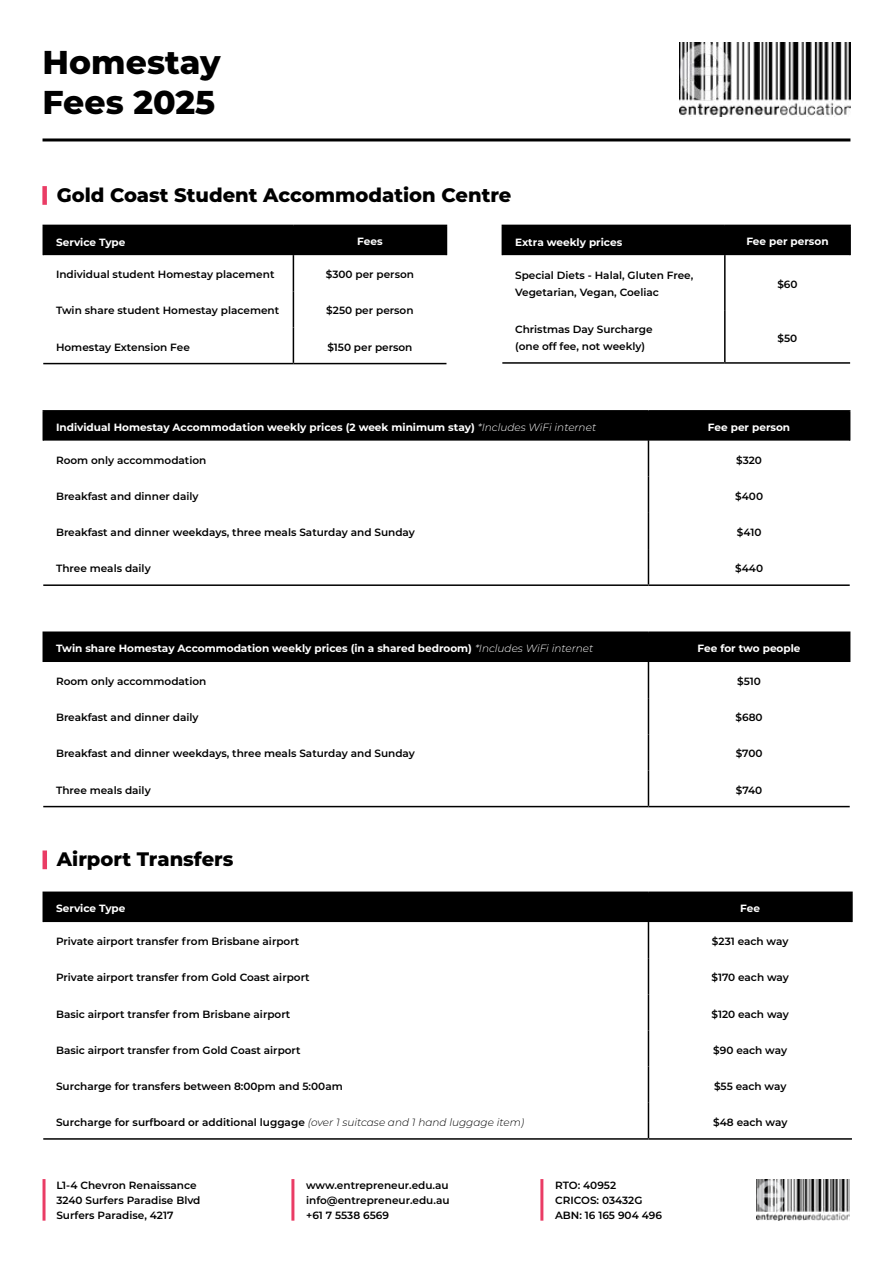
<style>
.page{position:relative;width:893px;height:1263px;background:#fff}
.page>*{position:absolute;margin:0;border:0;box-sizing:border-box;transform-origin:0 0}
.t1{font:800 33px/39.6px "Montserrat";color:#000}
.t2{font:800 19.5px "Montserrat";color:#000}
.t3{font:600 10.5px/15px "Montserrat";color:#000}
.t4{font:700 10.5px "Montserrat";color:#fff}
.s1{font-weight:300;font-style:italic}
</style>
<div class="page">
<div style="left:42px;top:186px;width:5px;height:19px;background:#ea3c65"></div>
<hr style="left:43px;top:850px;width:4px;height:19px;background:#ea3c65">
<hr style="left:43px;top:410px;width:605px;height:2px;background:#000">
<hr style="left:648px;top:410px;width:202px;height:2px;background:#000">
<div style="left:43px;top:411px;width:807px;height:30px;background:#000"></div>
<hr style="left:648px;top:441px;width:1px;height:36px;background:#000">
<hr style="left:648px;top:477px;width:1px;height:36px;background:#000">
<hr style="left:648px;top:513px;width:1px;height:36px;background:#000">
<hr style="left:648px;top:549px;width:1px;height:35px;background:#000">
<hr style="left:43px;top:584px;width:605px;height:2px;background:#000">
<hr style="left:648px;top:584px;width:202px;height:2px;background:#000">
<hr style="left:43px;top:631px;width:605px;height:2px;background:#000">
<hr style="left:648px;top:631px;width:202px;height:2px;background:#000">
<div style="left:43px;top:632px;width:807px;height:30px;background:#000"></div>
<hr style="left:648px;top:662px;width:1px;height:36px;background:#000">
<hr style="left:648px;top:698px;width:1px;height:36px;background:#000">
<hr style="left:648px;top:734px;width:1px;height:36px;background:#000">
<hr style="left:648px;top:770px;width:1px;height:36px;background:#000">
<hr style="left:43px;top:806px;width:605px;height:1px;background:#000">
<hr style="left:648px;top:806px;width:202px;height:1px;background:#000">
<div style="left:43px;top:225px;width:404px;height:30px;background:#000"></div>
<hr style="left:293px;top:255px;width:1px;height:36px;background:#000">
<hr style="left:293px;top:291px;width:1px;height:36px;background:#000">
<hr style="left:293px;top:327px;width:1px;height:36px;background:#000">
<hr style="left:43px;top:363px;width:250px;height:1px;background:#000">
<hr style="left:293px;top:363px;width:153px;height:1px;background:#000">
<div style="left:502px;top:225px;width:347px;height:30px;background:#000"></div>
<hr style="left:725px;top:225px;width:126px;height:1px;background:#000">
<hr style="left:724px;top:226px;width:2px;height:29px;background:#000">
<hr style="left:849px;top:226px;width:2px;height:29px;background:#000">
<hr style="left:724px;top:255px;width:2px;height:55px;background:#000">
<hr style="left:724px;top:310px;width:2px;height:52px;background:#000">
<hr style="left:502px;top:362px;width:223px;height:2px;background:#000">
<hr style="left:725px;top:362px;width:125px;height:2px;background:#000">
<hr style="left:43px;top:891px;width:605px;height:2px;background:#000">
<hr style="left:648px;top:891px;width:205px;height:2px;background:#000">
<div style="left:43px;top:892px;width:808px;height:30px;background:#000"></div>
<hr style="left:851px;top:893px;width:2px;height:29px;background:#000">
<hr style="left:648px;top:922px;width:1px;height:36px;background:#000">
<hr style="left:648px;top:958px;width:1px;height:36px;background:#000">
<hr style="left:648px;top:994px;width:1px;height:36px;background:#000">
<hr style="left:648px;top:1030px;width:1px;height:37px;background:#000">
<hr style="left:648px;top:1067px;width:1px;height:36px;background:#000">
<hr style="left:648px;top:1103px;width:1px;height:35px;background:#000">
<hr style="left:43px;top:1138px;width:605px;height:2px;background:#000">
<hr style="left:648px;top:1138px;width:204px;height:2px;background:#000">
<img style="left:679px;top:43px;width:171px;height:74px">
<hr style="left:43px;top:138px;width:807px;height:3px;background:#000">
<hr style="left:43px;top:1179px;width:3px;height:42px;background:#ea3c65">
<hr style="left:291px;top:1179px;width:3px;height:42px;background:#ea3c65">
<hr style="left:540px;top:1179px;width:3px;height:42px;background:#ea3c65">
<img style="left:756px;top:1179px;width:94px;height:41px">
<h1 class="t1" style="left:43px;top:41px;width:180px">Homestay<br>Fees 2025</h1>
<h2 class="t2" style="left:57px;top:181px;width:456px">Gold Coast Student Accommodation Centre</h2>
<p class="t4" style="left:56px;top:234px;width:71px">Service Type</p>
<p class="t4" style="left:357px;top:234px;width:27px">Fees</p>
<p class="t3" style="left:56px;top:267px;width:220px">Individual student Homestay placement</p>
<p class="t3" style="left:326px;top:267px;width:90px">$300 per person</p>
<p class="t3" style="left:56px;top:303px;width:225px">Twin share student Homestay placement</p>
<p class="t3" style="left:326px;top:303px;width:89px">$250 per person</p>
<p class="t3" style="left:56px;top:339px;width:135px">Homestay Extension Fee</p>
<p class="t3" style="left:327px;top:339px;width:87px">$150 per person</p>
<p class="t4" style="left:515px;top:234px;width:109px">Extra weekly prices</p>
<p class="t4" style="left:746px;top:234px;width:84px">Fee per person</p>
<p class="t3" style="left:515px;top:267px;width:180px;line-height:16.5px">Special Diets - Halal, Gluten Free,<br>Vegetarian, Vegan, Coeliac</p>
<p class="t3" style="left:777px;top:276px;width:22px">$60</p>
<p class="t3" style="left:515px;top:321px;width:139px;line-height:16.5px">Christmas Day Surcharge (one off fee, not weekly)</p>
<p class="t3" style="left:778px;top:330px;width:21px">$50</p>
<p class="t4" style="left:56px;top:420px;width:542px">Individual Homestay Accommodation weekly prices (2 week minimum stay) <span class="s1">*Includes WiFi internet</span></p>
<p class="t4" style="left:708px;top:419px;width:84px">Fee per person</p>
<p class="t3" style="left:56px;top:452px;width:152px">Room only accommodation</p>
<p class="t3" style="left:736px;top:452px;width:27px">$320</p>
<p class="t3" style="left:56px;top:488px;width:144px">Breakfast and dinner daily</p>
<p class="t3" style="left:735px;top:488px;width:29px">$400</p>
<p class="t3" style="left:56px;top:524px;width:360px">Breakfast and dinner weekdays, three meals Saturday and Sunday</p>
<p class="t3" style="left:737px;top:524px;width:26px">$410</p>
<p class="t3" style="left:56px;top:560px;width:96px">Three meals daily</p>
<p class="t3" style="left:735px;top:560px;width:30px">$440</p>
<p class="t4" style="left:56px;top:641px;width:539px">Twin share Homestay Accommodation weekly prices (in a shared bedroom) <span class="s1">*Includes WiFi internet</span></p>
<p class="t4" style="left:698px;top:641px;width:104px">Fee for two people</p>
<p class="t3" style="left:56px;top:673px;width:152px">Room only accommodation</p>
<p class="t3" style="left:737px;top:673px;width:25px">$510</p>
<p class="t3" style="left:56px;top:710px;width:144px">Breakfast and dinner daily</p>
<p class="t3" style="left:735px;top:710px;width:29px">$680</p>
<p class="t3" style="left:56px;top:746px;width:360px">Breakfast and dinner weekdays, three meals Saturday and Sunday</p>
<p class="t3" style="left:736px;top:746px;width:28px">$700</p>
<p class="t3" style="left:56px;top:782px;width:96px">Three meals daily</p>
<p class="t3" style="left:736px;top:782px;width:28px">$740</p>
<h2 class="t2" style="left:57px;top:845px;width:178px">Airport Transfers</h2>
<p class="t4" style="left:56px;top:901px;width:71px">Service Type</p>
<p class="t4" style="left:740px;top:901px;width:21px">Fee</p>
<p class="t3" style="left:56px;top:933px;width:245px">Private airport transfer from Brisbane airport</p>
<p class="t3" style="left:712px;top:933px;width:78px">$231 each way</p>
<p class="t3" style="left:56px;top:970px;width:255px">Private airport transfer from Gold Coast airport</p>
<p class="t3" style="left:711px;top:970px;width:79px">$170 each way</p>
<p class="t3" style="left:56px;top:1006px;width:236px">Basic airport transfer from Brisbane airport</p>
<p class="t3" style="left:712px;top:1006px;width:79px">$120 each way</p>
<p class="t3" style="left:56px;top:1042px;width:246px">Basic airport transfer from Gold Coast airport</p>
<p class="t3" style="left:713px;top:1042px;width:75px">$90 each way</p>
<p class="t3" style="left:56px;top:1078px;width:288px">Surcharge for transfers between 8:00pm and 5:00am</p>
<p class="t3" style="left:714px;top:1078px;width:74px">$55 each way</p>
<p class="t3" style="left:56px;top:1114px;width:470px">Surcharge for surfboard or additional luggage <span class="s1">(over 1 suitcase and 1 hand luggage item)</span></p>
<p class="t3" style="left:713px;top:1114px;width:76px">$48 each way</p>
<p class="t3" style="left:56px;top:1177px;width:146px">L1-4 Chevron Renaissance<br>3240 Surfers Paradise Blvd<br>Surfers Paradise, 4217</p>
<p class="t3" style="left:306px;top:1177px;width:145px;text-align:justify">www.entrepreneur.edu.au info@entrepreneur.edu.au +61 7 5538 6569</p>
<p class="t3" style="left:555px;top:1177px;width:108px">RTO: 40952<br>CRICOS: 03432G<br>ABN: 16 165 904 496</p>
</div>
